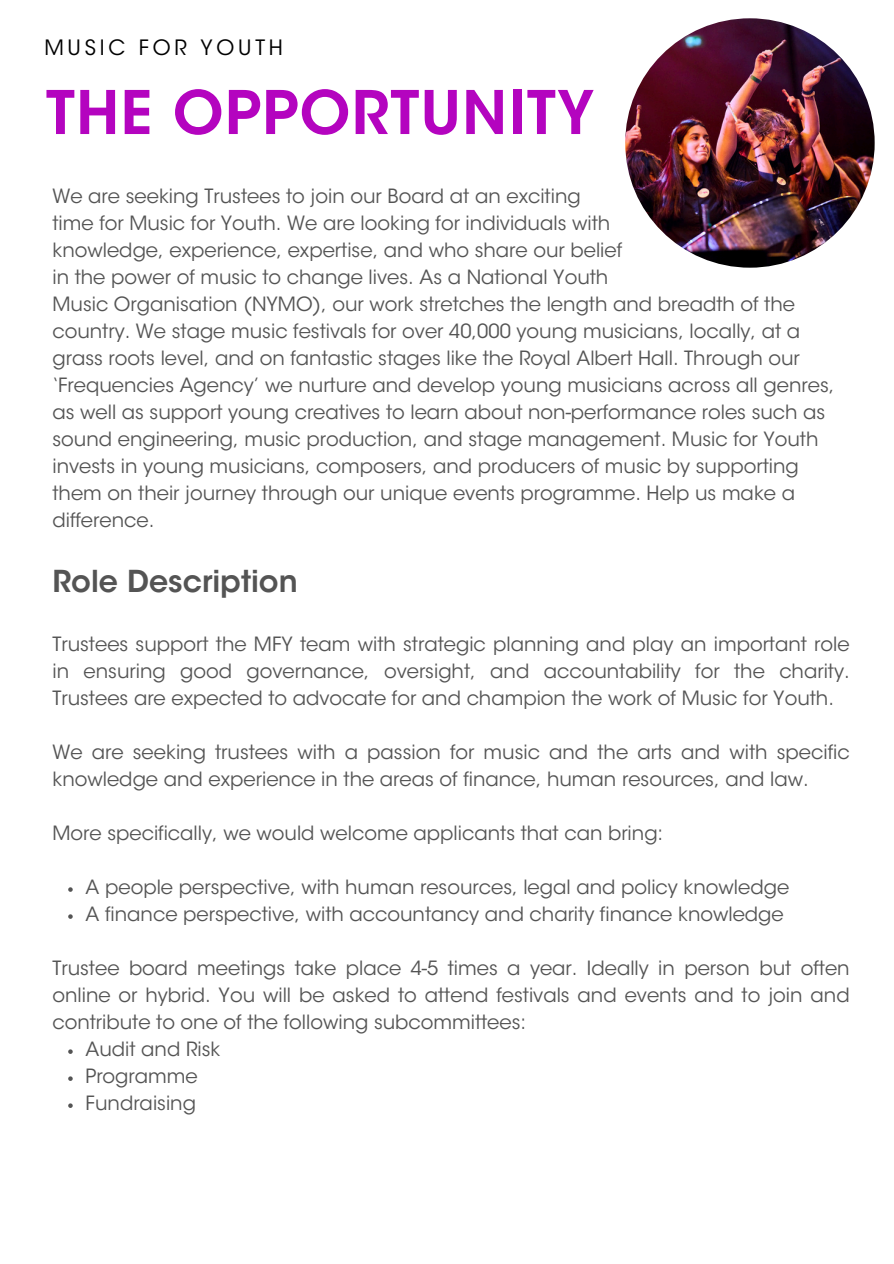
<style>
.page{position:relative;width:894px;height:1264px;background:#fff}
.page>*{position:absolute;margin:0;border:0;box-sizing:border-box;transform-origin:0 0}
.t1{font:600 59.55px "ITC Avant Garde Std";letter-spacing:.02em;color:#b404bf}
.t2{font:600 30px "ITC Avant Garde Std";color:#545454}
.t3{font:21px "ITC Avant Garde Std";letter-spacing:.18em;color:#000}
.t4{font:19.5px/27px "ITC Avant Garde Std";color:#545454}
</style>
<div class="page">
<svg style="left:68px;top:887px;width:5px;height:4px"></svg>
<svg style="left:68px;top:914px;width:5px;height:4px"></svg>
<svg style="left:68px;top:1049px;width:5px;height:4px"></svg>
<svg style="left:68px;top:1076px;width:5px;height:4px"></svg>
<svg style="left:68px;top:1103px;width:5px;height:4px"></svg>
<img style="left:625px;top:18px;width:249px;height:250px;border-radius:50%">
<h1 class="t3" style="left:44px;top:40px;width:240px">MUSIC FOR YOUTH</h1>
<h3 class="t1" style="left:46px;top:90px;width:549px">THE OPPORTUNITY</h3>
<p class="t4" style="left:52px;top:184px;width:529px">We are seeking Trustees to join our Board at an exciting</p>
<p class="t4" style="left:52px;top:211px;width:559px">time for Music for Youth. We are looking for individuals with</p>
<p class="t4" style="left:52px;top:238px;width:571px">knowledge, experience, expertise, and who share our belief</p>
<p class="t4" style="left:52px;top:265px;width:557px">in the power of music to change lives. As a National Youth</p>
<p class="t4" style="left:52px;top:292px;width:783px">Music Organisation (NYMO), our work stretches the length and breadth of the country. We stage music festivals for over 40,000 young musicians, locally, at a grass roots level, and on fantastic stages like the Royal Albert Hall. Through our ‘Frequencies Agency’ we nurture and develop young musicians across all genres, as well as support young creatives to learn about non-performance roles such as sound engineering, music production, and stage management. Music for Youth invests in young musicians, composers, and producers of music by supporting them on their journey through our unique events programme. Help us make a difference.</p>
<h2 class="t2" style="left:52px;top:570px;width:247px">Role Description</h2>
<p class="t4" style="left:52px;top:632px;width:798px;text-align:justify">Trustees support the MFY team with strategic planning and play an important role in ensuring good governance, oversight, and accountability for the charity.<br>Trustees are expected to advocate for and champion the work of Music for Youth.</p>
<p class="t4" style="left:52px;top:740px;width:798px">We are seeking trustees with a passion for music and the arts and with specific knowledge and experience in the areas of finance, human resources, and law.</p>
<p class="t4" style="left:52px;top:821px;width:612px">More specifically, we would welcome applicants that can bring:</p>
<p class="t4" style="left:86px;top:875px;width:705px">A people perspective, with human resources, legal and policy knowledge</p>
<p class="t4" style="left:86px;top:902px;width:699px">A finance perspective, with accountancy and charity finance knowledge</p>
<p class="t4" style="left:52px;top:956px;width:798px;text-align:justify">Trustee board meetings take place 4-5 times a year. Ideally in person but often online or hybrid. You will be asked to attend festivals and events and to join and contribute to one of the following subcommittees:</p>
<p class="t4" style="left:86px;top:1037px;width:136px">Audit and Risk</p>
<p class="t4" style="left:86px;top:1064px;width:114px">Programme</p>
<p class="t4" style="left:86px;top:1091px;width:112px">Fundraising</p>
</div>
